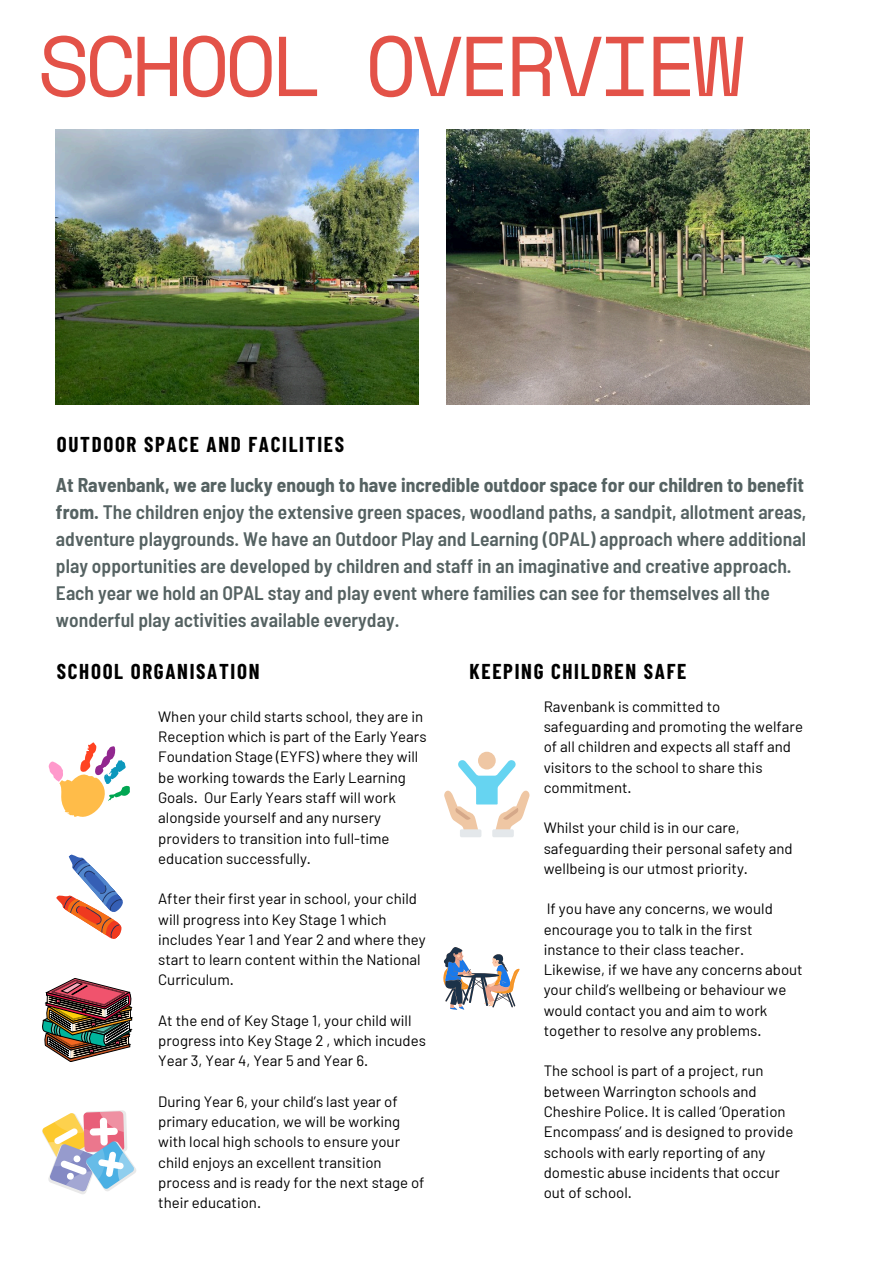
<style>
.page{position:relative;width:894px;height:1264px;background:#fff}
.page>*{position:absolute;margin:0;border:0;box-sizing:border-box;transform-origin:0 0}
.t1{font:84.6px "Space Mono";letter-spacing:-.06em;color:#e35248}
.t2{font:700 21px "Barlow Condensed";letter-spacing:.08em;color:#000}
.t3{font:600 semi-condensed 19.5px/27px "Barlow";color:#556262}
.t4{font:15px/20.2px "Barlow";color:#000001}
.s1{font-weight:700}
</style>
<div class="page">
<img style="left:56px;top:129px;width:362px;height:276px">
<img style="left:446px;top:129px;width:363px;height:276px">
<svg style="left:48px;top:742px;width:82px;height:75px"></svg>
<svg style="left:56px;top:854px;width:67px;height:85px"></svg>
<img style="left:42px;top:978px;width:90px;height:83px">
<svg style="left:42px;top:1110px;width:94px;height:84px"></svg>
<svg style="left:443px;top:947px;width:77px;height:62px"></svg>
<div style="left:478px;top:751px;width:17px;height:18px;background:#efc7a4;border-radius:50%"></div>
<svg style="left:444px;top:759px;width:86px;height:78px"></svg>
<h2 class="t1" style="left:38px;top:1px;width:707px">SCHOOL OVERVIEW</h2>
<p class="t2" style="left:57px;top:431px;width:288px">OUTDOOR SPACE AND FACILITIES</p>
<h1 class="t3" style="left:56px;top:470px;width:751px"><span class="s1">At Ravenbank, we are lucky enough to have incredible outdoor space for our children to benefit from.</span> The children enjoy the extensive green spaces, woodland paths, a sandpit, allotment areas, adventure playgrounds. We have an Outdoor Play and Learning (OPAL) approach where additional play opportunities are developed by children and staff in an imaginative and creative approach.<br>Each year we hold an OPAL stay and play event where families can see for themselves all the wonderful play activities available everyday.</h1>
<p class="t2" style="left:57px;top:658px;width:204px">SCHOOL ORGANISATION</p>
<p class="t2" style="left:469px;top:658px;width:218px">KEEPING CHILDREN SAFE</p>
<h2 class="t4" style="left:158px;top:705px;width:270px">When your child starts school, they are in Reception which is part of the Early Years Foundation Stage (EYFS) where they will be working towards the Early Learning Goals. Our Early Years staff will work alongside yourself and any nursery providers to transition into full-time education successfully.</h2>
<h3 class="t4" style="left:158px;top:888px;width:269px">After their first year in school, your child will progress into Key Stage 1 which includes Year 1 and Year 2 and where they start to learn content within the National Curriculum.</h3>
<h2 class="t4" style="left:158px;top:1009px;width:269px">At the end of Key Stage 1, your child will progress into Key Stage 2 , which incudes<br>Year 3, Year 4, Year 5 and Year 6.</h2>
<p class="t4" style="left:158px;top:1090px;width:268px">During Year 6, your child’s last year of primary education, we will be working with local high schools to ensure your child enjoys an excellent transition process and is ready for the next stage of their education.</p>
<p class="t4" style="left:543px;top:695px;width:261px">Ravenbank is committed to safeguarding and promoting the welfare of all children and expects all staff and visitors to the school to share this commitment.</p>
<p class="t4" style="left:543px;top:817px;width:250px">Whilst your child is in our care, safeguarding their personal safety and wellbeing is our utmost priority.</p>
<p class="t4" style="left:543px;top:898px;width:260px">If you have any concerns, we would encourage you to talk in the first instance to their class teacher.<br>Likewise, if we have any concerns about your child’s wellbeing or behaviour we would contact you and aim to work together to resolve any problems.</p>
<p class="t4" style="left:543px;top:1060px;width:251px">The school is part of a project, run between Warrington schools and Cheshire Police. It is called ‘Operation Encompass’ and is designed to provide schools with early reporting of any domestic abuse incidents that occur out of school.</p>
</div>
